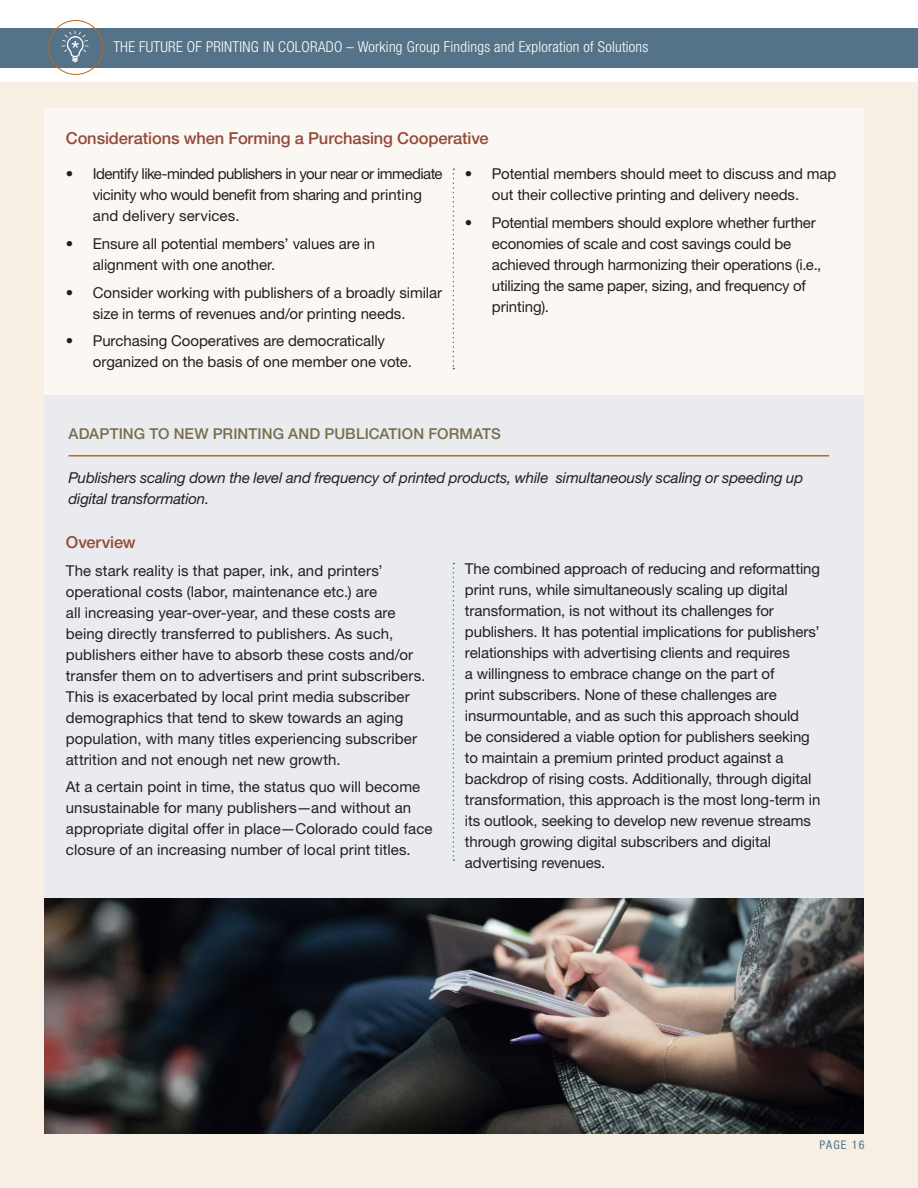
<style>
.page{position:relative;width:918px;height:1188px;background:#fff}
.page>*{position:absolute;margin:0;border:0;box-sizing:border-box;transform-origin:0 0}
.Copy{font:500 16.5px "Helvetica Neue LT Std";letter-spacing:-.01em;color:#964939}
.Copy-2{font:15px/21px "Helvetica Neue LT Std";letter-spacing:-.005em;color:#231f20}
.Copy-3{font:italic 15px/21px "Helvetica Neue LT Std";letter-spacing:-.01em;color:#231f20}
.Copy-4{font:15px/21px "Helvetica Neue LT Std";letter-spacing:-.025em;color:#231f20}
.t1{font:300 condensed 15px "Helvetica Neue LT Std";letter-spacing:.02em;color:#fff}
.t2{font:500 15px "Helvetica Neue LT Std";letter-spacing:.005em;color:#786e4d}
.t3{font:condensed 12px "Helvetica Neue LT Std";letter-spacing:.1em;color:#557388}
</style>
<div class="page">
<div style="left:0;top:28px;width:917px;height:40px;background:#557388"></div>
<div style="left:49px;top:20px;width:54px;height:55px;border:1px solid #c16818;border-radius:50%"></div>
<svg style="left:61px;top:31px;width:28px;height:31px"></svg>
<div style="left:0;top:82px;width:918px;height:1106px;background:#f7eee4"></div>
<div style="left:44px;top:108px;width:820px;height:1025px;background:#fbf8f4"></div>
<div style="left:44px;top:396px;width:820px;height:721px;background:#e9ebee"></div>
<hr style="left:69px;top:455px;width:760px;height:2px;background:#c16818">
<img style="left:44px;top:899px;width:820px;height:234px">
<svg style="left:453px;top:168px;width:2px;height:957px"></svg>
<p class="t1" style="left:113px;top:38px;width:537px">THE FUTURE OF PRINTING IN COLORADO – Working Group Findings and Exploration of Solutions</p>
<p class="Copy" style="left:66px;top:128px;width:424px">Considerations when Forming a Purchasing Cooperative</p>
<p class="Copy-4" style="left:93px;top:163px;width:351px;text-indent:-27px">• Identify like-minded publishers in your near or immediate vicinity who would benefit from sharing and printing and delivery services.</p>
<p class="Copy-2" style="left:93px;top:233px;width:284px;text-indent:-27px">• Ensure all potential members’ values are in alignment with one another.</p>
<p class="Copy-2" style="left:93px;top:282px;width:351px;text-indent:-27px">• Consider working with publishers of a broadly similar size in terms of revenues and/or printing needs.</p>
<p class="Copy-2" style="left:93px;top:330px;width:321px;text-indent:-27px">• Purchasing Cooperatives are democratically organized on the basis of one member one vote.</p>
<p class="Copy-2" style="left:492px;top:163px;width:346px;text-indent:-27px">• Potential members should meet to discuss and map out their collective printing and delivery needs.</p>
<p class="Copy-2" style="left:492px;top:212px;width:331px;text-indent:-27px">• Potential members should explore whether further economies of scale and cost savings could be achieved through harmonizing their operations (i.e., utilizing the same paper, sizing, and frequency of printing).</p>
<p class="t2" style="left:69px;top:425px;width:434px">ADAPTING TO NEW PRINTING AND PUBLICATION FORMATS</p>
<p class="Copy-3" style="left:69px;top:467px;width:736px">Publishers scaling down the level and frequency of printed products, while simultaneously scaling or speeding up digital transformation.</p>
<p class="Copy" style="left:66px;top:532px;width:71px">Overview</p>
<p class="Copy-2" style="left:66px;top:560px;width:361px">The stark reality is that paper, ink, and printers’ operational costs (labor, maintenance etc.) are<br>all increasing year-over-year, and these costs are being directly transferred to publishers. As such, publishers either have to absorb these costs and/or transfer them on to advertisers and print subscribers.<br>This is exacerbated by local print media subscriber demographics that tend to skew towards an aging population, with many titles experiencing subscriber attrition and not enough net new growth.</p>
<p class="Copy-2" style="left:66px;top:776px;width:368px">At a certain point in time, the status quo will become unsustainable for many publishers—and without an appropriate digital offer in place—Colorado could face closure of an increasing number of local print titles.</p>
<p class="Copy-2" style="left:465px;top:558px;width:357px">The combined approach of reducing and reformatting print runs, while simultaneously scaling up digital transformation, is not without its challenges for publishers. It has potential implications for publishers’ relationships with advertising clients and requires<br>a willingness to embrace change on the part of<br>print subscribers. None of these challenges are insurmountable, and as such this approach should<br>be considered a viable option for publishers seeking to maintain a premium printed product against a backdrop of rising costs. Additionally, through digital transformation, this approach is the most long-term in its outlook, seeking to develop new revenue streams through growing digital subscribers and digital advertising revenues.</p>
<p class="t3" style="left:820px;top:1138px;width:46px">PAGE 16</p>
</div>
